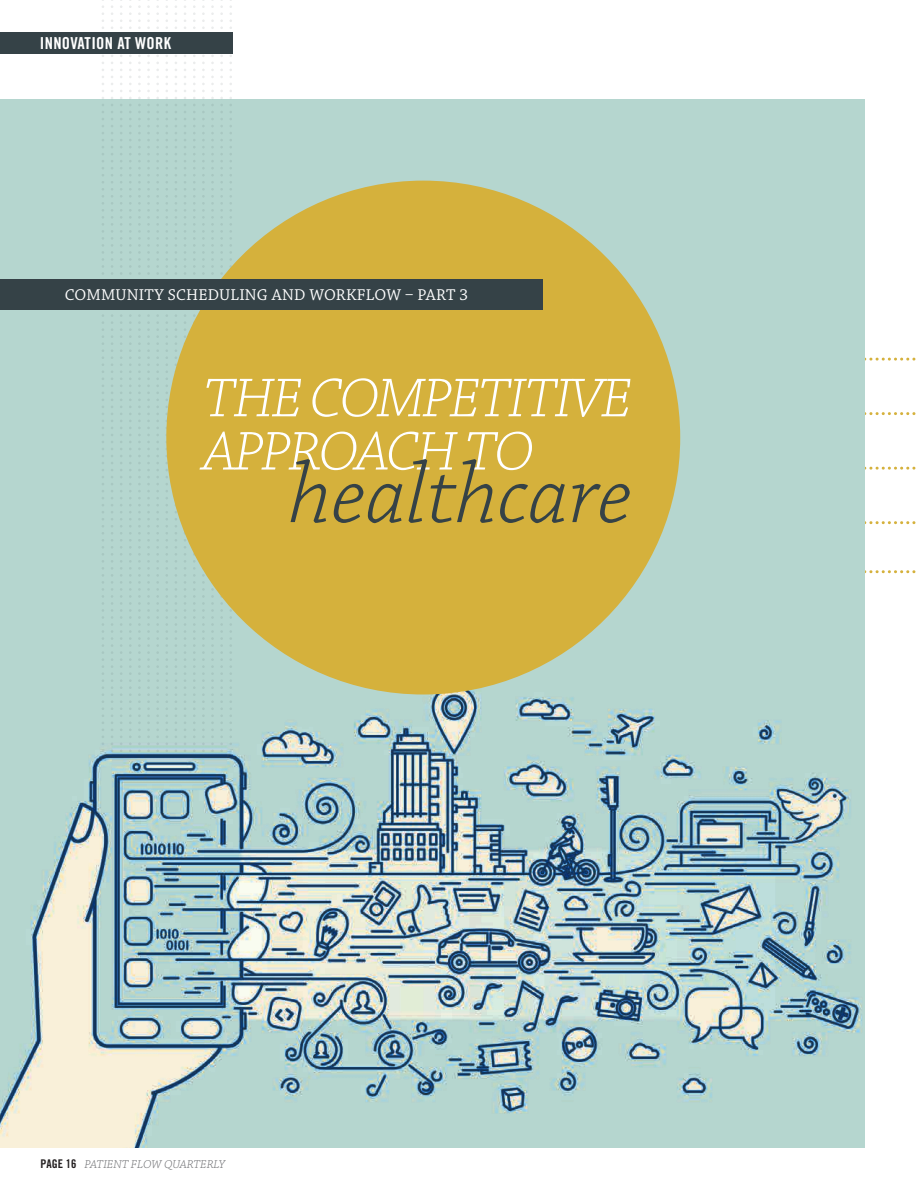
<style>
.page{position:relative;width:918px;height:1188px;background:#fff}
.page>*{position:absolute;margin:0;border:0;box-sizing:border-box;transform-origin:0 0}
.t1{font:italic 300 90px "Chaparral Pro";color:#354247}
.t2{font:italic 300 57.6px/53.2px "Chaparral Pro";letter-spacing:-.04em;color:#fff}
.t3{font:16.5px "Chaparral Pro";letter-spacing:.01em;color:#fff}
.t4{font:16.5px "Trade Gothic LT Std Bd Cn 20";letter-spacing:.02em;color:#fff}
.t5{font:italic 300 12px "Chaparral Pro";color:#6c6d70}
.s1{font-family:"Trade Gothic LT Std Bd Cn 20";font-weight:400;font-style:normal;color:#231f20}
</style>
<div class="page">
<svg style="left:865px;top:358px;width:51px;height:3px"></svg>
<svg style="left:865px;top:412px;width:51px;height:3px"></svg>
<svg style="left:865px;top:467px;width:51px;height:3px"></svg>
<svg style="left:865px;top:521px;width:51px;height:3px"></svg>
<svg style="left:865px;top:570px;width:51px;height:3px"></svg>
<img style="left:0;top:99px;width:865px;height:1049px">
<svg style="left:102px;top:0;width:2px;height:752px"></svg>
<svg style="left:111px;top:0;width:2px;height:752px"></svg>
<svg style="left:120px;top:0;width:3px;height:752px;background:#b9d6d0"></svg>
<svg style="left:129px;top:0;width:3px;height:752px;background:#b9d6d0"></svg>
<svg style="left:138px;top:0;width:3px;height:752px;background:#b9d6d0"></svg>
<svg style="left:147px;top:0;width:3px;height:752px;background:#b9d6d0"></svg>
<svg style="left:156px;top:0;width:3px;height:752px;background:#b9d6d0"></svg>
<svg style="left:165px;top:0;width:3px;height:752px;background:#b9d6d0"></svg>
<svg style="left:175px;top:0;width:2px;height:752px"></svg>
<svg style="left:184px;top:0;width:2px;height:752px"></svg>
<svg style="left:193px;top:0;width:3px;height:752px"></svg>
<svg style="left:202px;top:0;width:3px;height:752px"></svg>
<svg style="left:211px;top:0;width:3px;height:752px"></svg>
<svg style="left:220px;top:0;width:3px;height:752px"></svg>
<svg style="left:229px;top:0;width:3px;height:752px"></svg>
<div style="left:0;top:32px;width:233px;height:22px;background:#354247"></div>
<div style="left:166px;top:181px;width:514px;height:514px;background:#d5b13c;border-radius:50%"></div>
<div style="left:0;top:279px;width:542px;height:30px;background:#354247"></div>
<p class="t4" style="left:40px;top:33px;width:133px">INNOVATION AT WORK</p>
<p class="t3" style="left:65px;top:286px;width:405px">COMMUNITY SCHEDULING AND WORKFLOW – PART 3</p>
<h2 class="t2" style="left:203px;top:374px;width:430px">THE COMPETITIVE<br>APPROACH TO</h2>
<h1 class="t1" style="left:288px;top:445px;width:345px">healthcare</h1>
<p class="t5" style="left:40px;top:1157px;width:186px"><span class="s1">PAGE 16</span> PATIENT FLOW QUARTERLY</p>
</div>
